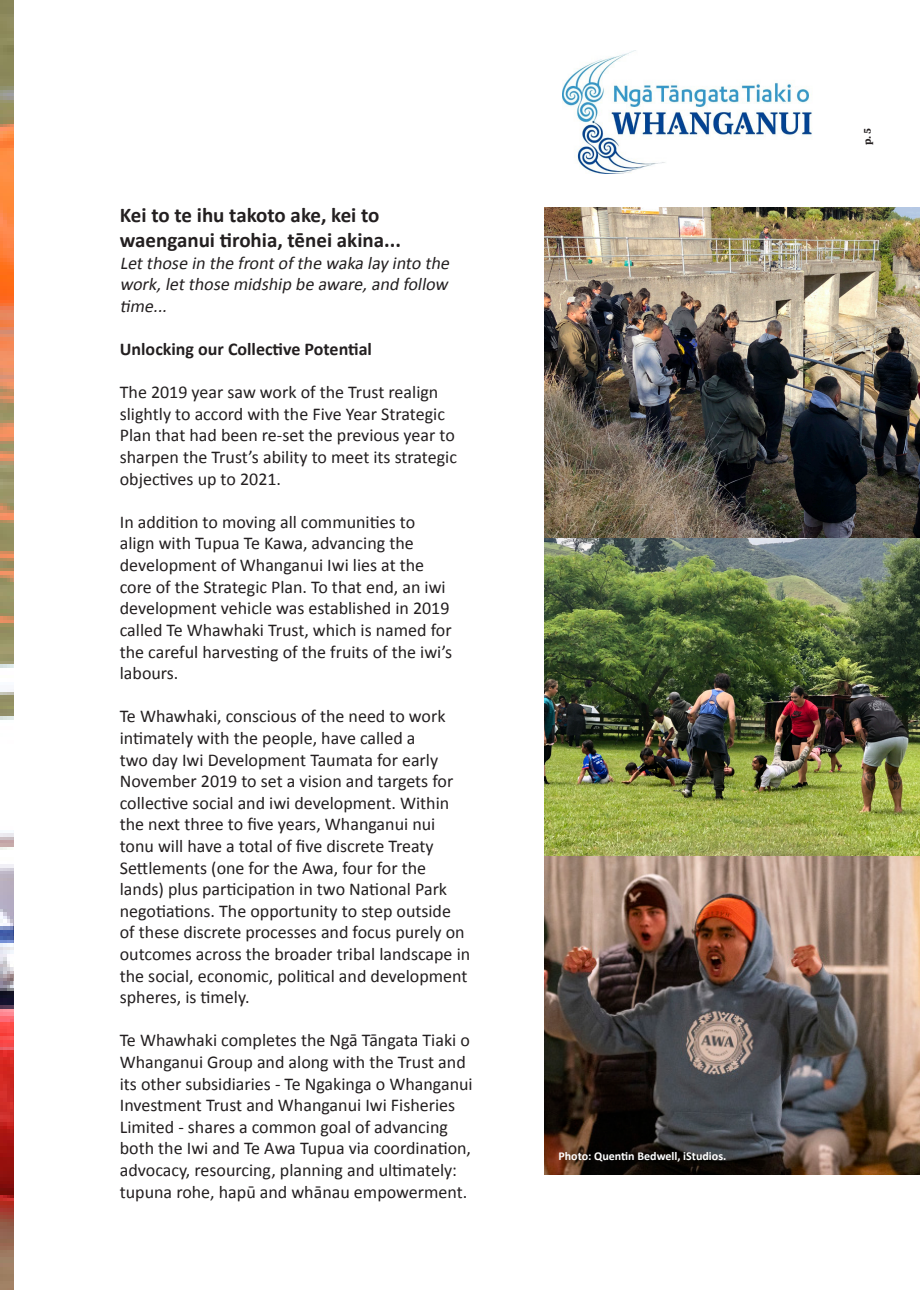
<style>
.page{position:relative;width:920px;height:1290px;background:#fff}
.page>*{position:absolute;margin:0;border:0;box-sizing:border-box;transform-origin:0 0}
.t1{font:700 21px/25.2px "Calibri";color:#231f20}
.t2{font:18px/21.6px "Calibri";color:#231f20}
.t3{font:italic 18px/21.6px "Calibri";color:#231f20;text-align:justify}
.t4{font:700 18px "Calibri";color:#231f20}
.t5{font:700 12px "Calibri";color:#fff}
.Page_Numbers_Headers{font:700 10.5px "Source Serif Pro";color:#231f20}
</style>
<div class="page">
<img style="left:0;top:0;width:14px;height:1290px">
<img style="left:562px;top:51px;width:250px;height:122px">
<img style="left:545px;top:208px;width:375px;height:966px">
<p class="t1" style="left:120px;top:202px;width:283px">Kei to te ihu takoto ake, kei to waenganui tirohia, tēnei akina...</p>
<p class="t3" style="left:120px;top:251px;width:334px">Letthose in the frontofthe waka lay into the work,letthose midship be aware,and follow time...</p>
<p class="t4" style="left:120px;top:336px;width:254px">Unlocking our Collective Potential</p>
<p class="t2" style="left:120px;top:381px;width:339px">The 2019 year saw work of the Trust realign slightly to accord with the Five Year Strategic Plan that had been re-set the previous year to sharpen the Trust’s ability to meet its strategic objectives up to 2021.</p>
<p class="t2" style="left:120px;top:510px;width:334px">In addition to moving all communities to align with Tupua Te Kawa, advancing the development of Whanganui Iwi lies at the core of the Strategic Plan. To that end, an iwi development vehicle was established in 2019 called Te Whawhaki Trust, which is named for the careful harvesting of the fruits of the iwi’s labours.</p>
<p class="t2" style="left:120px;top:705px;width:352px">Te Whawhaki, conscious of the need to work intimately with the people, have called a<br>two day Iwi Development Taumata for early November 2019 to set a vision and targets for collective social and iwi development. Within the next three to five years, Whanganui nui tonu will have a total of five discrete Treaty Settlements (one for the Awa, four for the lands) plus participation in two National Park negotiations. The opportunity to step outside of these discrete processes and focus purely on outcomes across the broader tribal landscape in the social, economic, political and development spheres, is timely.</p>
<p class="t2" style="left:120px;top:1029px;width:354px">Te Whawhaki completes the Ngā Tāngata Tiaki o Whanganui Group and along with the Trust and its other subsidiaries - Te Ngakinga o Whanganui Investment Trust and Whanganui Iwi Fisheries Limited - shares a common goal of advancing both the Iwi and Te Awa Tupua via coordination, advocacy, resourcing, planning and ultimately: tupuna rohe, hapū and whānau empowerment.</p>
<p class="t5" style="left:558px;top:1147px;width:169px">Photo: Quentin Bedwell, iStudios.</p>
<p class="Page_Numbers_Headers" style="left:860px;top:145px;width:19px;rotate:-90deg">p. 5</p>
</div>
